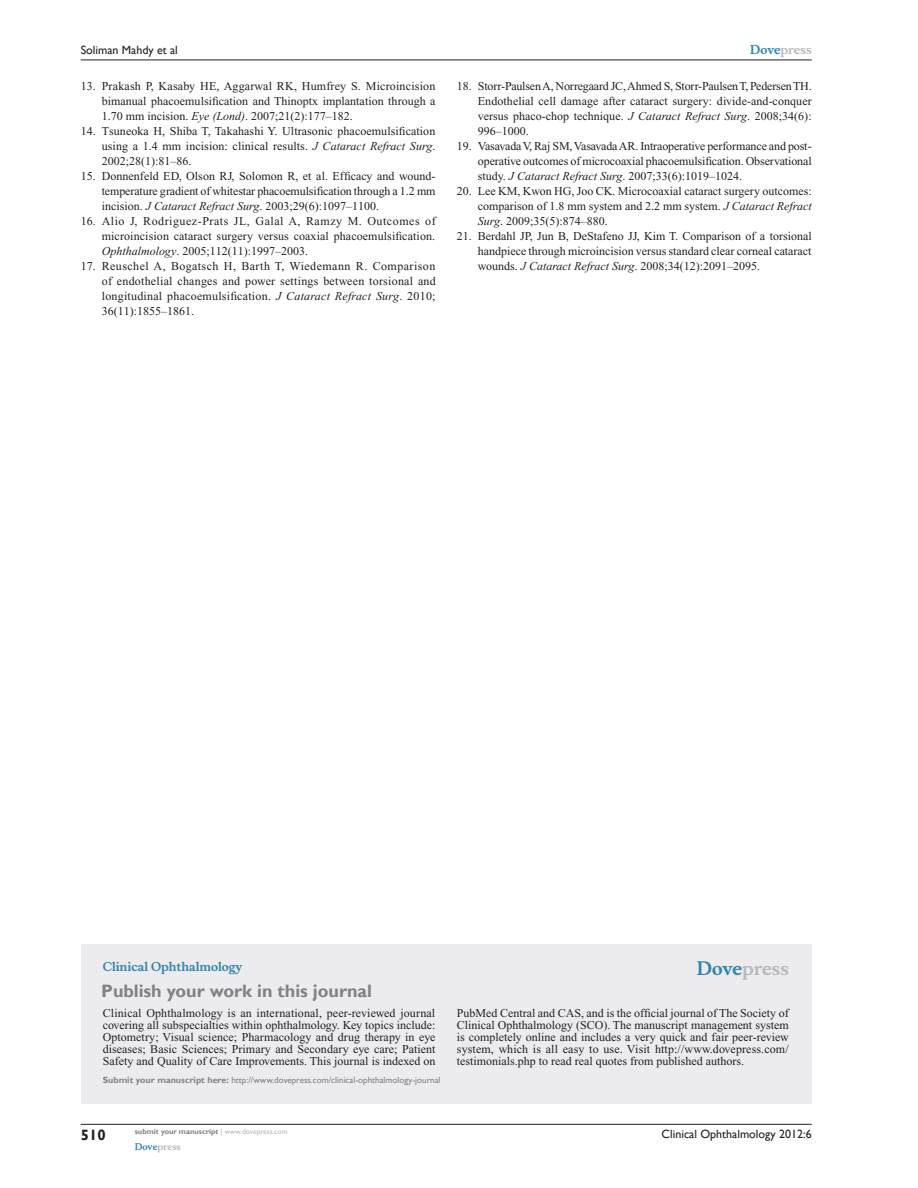
<style>
.page{position:relative;width:918px;height:1188px;background:#fff}
.page>*{position:absolute;margin:0;border:0;box-sizing:border-box;transform-origin:0 0}
.t1{font:700 18px "Gill Sans";color:#808285}
.t2{font:700 18px "Musee";color:#b8b9bc}
.t3{font:700 15px "Gill Sans";color:#231f20}
.t4{font:12px/15px "Times New Roman";color:#231f20;text-align:justify}
.t5{font:12px "Gill Sans";color:#231f20}
.t6{font:700 12px "Musee";color:#3485ae}
.t7{font:700 12px "Musee";color:#b8b9bc}
.t8{font:9px "Gill Sans";color:#808285}
.t9{font:700 9px "Musee";color:#b8b9bc}
.t10{font:700 7.5px "Gill Sans";color:#808285}
.s1{font-style:italic}
.s2{color:#3485ae}
.s3{font-weight:700}
.s4{font-weight:400;color:#b8b9bc}
</style>
<div class="page">
<div style="left:81px;top:944px;width:731px;height:159px;background:#ececee"></div>
<hr style="left:81px;top:1124px;width:731px;height:1px;background:#231f20">
<hr style="left:81px;top:60px;width:731px;height:1px;background:#231f20">
<p class="t5" style="left:81px;top:43px;width:99px">Soliman Mahdy et al</p>
<p class="t4" style="left:102px;top:79px;width:335px;text-indent:-21px">13. Prakash P, Kasaby HE, Aggarwal RK, Humfrey S. Microincision bimanual phacoemulsification and Thinoptx implantation through a 1.70 mm incision. <span class="s1">Eye (Lond)</span>. 2007;21(2):177–182.</p>
<p class="t4" style="left:102px;top:124px;width:335px;text-indent:-21px">14. Tsuneoka H, Shiba T, Takahashi Y. Ultrasonic phacoemulsification using a 1.4 mm incision: clinical results. <span class="s1">J Cataract Refract Surg</span>.<br>2002;28(1):81–86.</p>
<p class="t4" style="left:102px;top:169px;width:335px;text-indent:-21px">15. Donnenfeld ED, Olson RJ, Solomon R, et al. Efficacy and wound&shy;temperature gradient of whitestar phacoemulsification through a 1.2 mm incision. <span class="s1">J Cataract Refract Surg</span>. 2003;29(6):1097–1100.</p>
<p class="t4" style="left:102px;top:214px;width:335px;text-indent:-21px">16. Alio J, Rodriguez-Prats JL, Galal A, Ramzy M. Outcomes of microincision cataract surgery versus coaxial phacoemulsification.<br><span class="s1">Ophthalmology</span>. 2005;112(11):1997–2003.</p>
<p class="t4" style="left:102px;top:259px;width:336px;text-indent:-21px">17. Reuschel A, Bogatsch H, Barth T, Wiedemann R. Comparison of endothelial changes and power settings between torsional and longitudinal phacoemulsification. <span class="s1">J Cataract Refract Surg</span>. 2010; 36(11):1855–1861.</p>
<p class="t7" style="left:750px;top:43px;width:63px"><span class="s2">Dove</span>press</p>
<p class="t4" style="left:478px;top:79px;width:335px;text-indent:-21px">18. Storr-Paulsen A, Norregaard JC, Ahmed S, Storr-Paulsen T, Pedersen TH.<br>Endothelial cell damage after cataract surgery: divide-and-conquer versus phaco-chop technique. <span class="s1">J Cataract Refract Surg</span>. 2008;34(6):<br>996–1000.</p>
<p class="t4" style="left:478px;top:139px;width:335px;text-indent:-21px">19. Vasavada V, Raj SM, Vasavada AR. Intraoperative performance and post&shy;operative outcomes of microcoaxial phacoemulsification. Observational study. <span class="s1">J Cataract Refract Surg</span>. 2007;33(6):1019–1024.</p>
<p class="t4" style="left:478px;top:184px;width:335px;text-indent:-21px">20. Lee KM, Kwon HG, Joo CK. Microcoaxial cataract surgery outcomes: comparison of 1.8 mm system and 2.2 mm system. <span class="s1">J Cataract Refract Surg</span>. 2009;35(5):874–880.</p>
<p class="t4" style="left:478px;top:229px;width:335px;text-indent:-21px">21. Berdahl JP, Jun B, DeStafeno JJ, Kim T. Comparison of a torsional handpiece through microincision versus standard clear corneal cataract wounds. <span class="s1">J Cataract Refract Surg</span>. 2008;34(12):2091–2095.</p>
<p class="t6" style="left:103px;top:959px;width:141px">Clinical Ophthalmology</p>
<h1 class="t1" style="left:101px;top:980px;width:272px">Publish your work in this journal</h1>
<h1 class="t2" style="left:697px;top:958px;width:94px"><span class="s2">Dove</span>press</h1>
<p class="t4" style="left:103px;top:1007px;width:334px;line-height:12px">Clinical Ophthalmology is an international, peer-reviewed journal covering all subspecialties within ophthalmology. Key topics include:<br>Optometry; Visual science; Pharmacology and drug therapy in eye diseases; Basic Sciences; Primary and Secondary eye care; Patient Safety and Quality of Care Improvements. This journal is indexed on</p>
<p class="t4" style="left:457px;top:1007px;width:333px;line-height:12px">PubMed Central and CAS, and is the official journal of The Society of Clinical Ophthalmology (SCO). The manuscript management system is completely online and includes a very quick and fair peer-review system, which is all easy to use. Visit http://www.dovepress.com/ testimonials.php to read real quotes from published authors.</p>
<p class="t8" style="left:103px;top:1075px;width:339px"><span class="s3">Submit your manuscript here:</span> http://www.dovepress.com/clinical-ophthalmology-journal</p>
<p class="t3" style="left:81px;top:1126px;width:26px">510</p>
<p class="t10" style="left:135px;top:1127px;width:154px">submit your manuscript <span class="s4">| www.dovepress.com</span></p>
<p class="t9" style="left:135px;top:1141px;width:48px"><span class="s2">Dove</span>press</p>
<p class="t5" style="left:662px;top:1127px;width:152px">Clinical Ophthalmology 2012:6</p>
</div>
